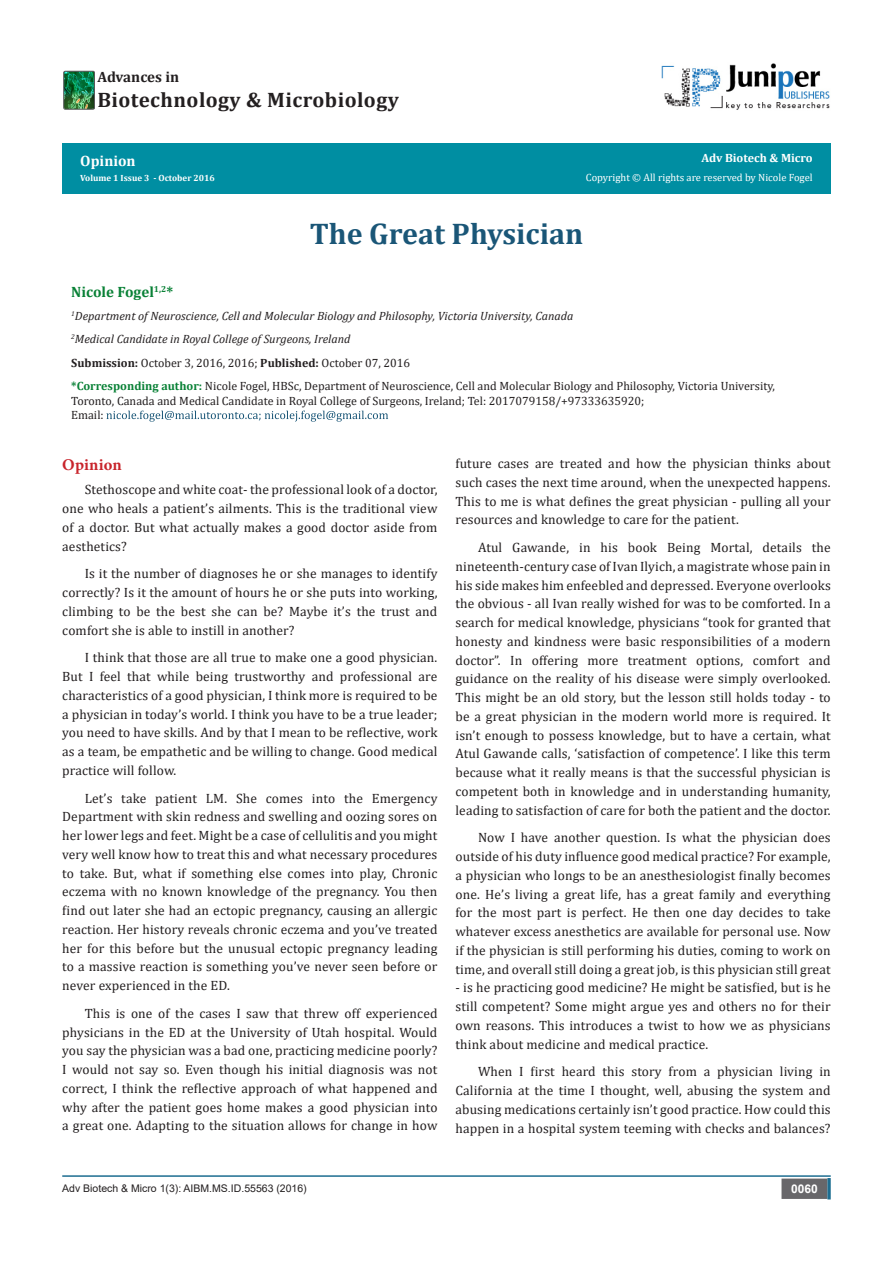
<style>
.page{position:relative;width:893px;height:1263px;background:#fff}
.page>*{position:absolute;margin:0;border:0;box-sizing:border-box;transform-origin:0 0}
.t1{font:700 30px "Cambria";color:#1a5677}
.t2{font:700 21px "Cambria";letter-spacing:.02em;color:#231f20}
.t3{font:700 16.5px "Minion Pro";letter-spacing:.01em;color:#c8242b}
.t4{font:700 15px "Cambria";color:#098136}
.t5{font:700 15px "Cambria";letter-spacing:-.005em;color:#231f20}
.t6{font:700 15px "Cambria";color:#fff}
.t7{font:13.5px/18.8px "Cambria";letter-spacing:.01em;color:#231f20;text-align:justify}
.t8{font:12px/14.4px "Cambria";color:#231f20}
.t9{font:italic 12px "Cambria";color:#231f20}
.t10{font:700 12px "Cambria";color:#fff}
.t11{font:700 12px "Arial";color:#fff}
.t12{font:10.5px "Cambria";color:#fff}
.t13{font:10.5px "Arial";color:#231f20}
.t14{font:700 9px "Cambria";color:#fff}
.s1{font-weight:700}
.s2{font-weight:700;color:#098136}
</style>
<div class="page">
<div style="left:62px;top:143px;width:769px;height:51px;background:#008ea2"></div>
<svg style="left:106px;top:411px;width:282px;height:11px"></svg>
<hr style="left:62px;top:1175px;width:769px;height:2px;background:#1c6d90">
<div style="left:782px;top:1179px;width:45px;height:19px;background:#68676a"></div>
<div style="left:781px;top:1178px;width:46px;height:21px;border:2px solid #68676a"></div>
<svg style="left:827px;top:1178px;width:4px;height:21px"></svg>
<img style="left:65px;top:73px;width:28px;height:35px">
<div style="left:63px;top:71px;width:32px;height:39px;border:1px solid #57585a;border-radius:2px"></div>
<img style="left:662px;top:63px;width:168px;height:47px">
<p class="t5" style="left:97px;top:66px;width:83px">Advances in</p>
<p class="t2" style="left:97px;top:85px;width:303px">Biotechnology &amp; Microbiology</p>
<p class="t6" style="left:80px;top:150px;width:57px">Opinion</p>
<p class="t14" style="left:80px;top:172px;width:136px">Volume 1 Issue 3 - October 2016</p>
<p class="t10" style="left:701px;top:150px;width:113px">Adv Biotech &amp; Micro</p>
<p class="t12" style="left:586px;top:171px;width:228px">Copyright © All rights are reserved by Nicole Fogel</p>
<p class="t1" style="left:310px;top:213px;width:275px">The Great Physician</p>
<p class="t4" style="left:71px;top:281px;width:103px">Nicole Fogel<sup>1,2</sup>*</p>
<p class="t9" style="left:71px;top:307px;width:504px"><sup>1</sup>Department of Neuroscience, Cell and Molecular Biology and Philosophy, Victoria University, Canada</p>
<p class="t9" style="left:71px;top:331px;width:281px"><sup>2</sup>Medical Candidate in Royal College of Surgeons, Ireland</p>
<p class="t8" style="left:71px;top:355px;width:340px"><span class="s1">Submission:</span> October 3, 2016, 2016; <span class="s1">Published:</span> October 07, 2016</p>
<p class="t8" style="left:71px;top:379px;width:705px"><span class="s2">*Corresponding author:</span> Nicole Fogel, HBSc, Department of Neuroscience, Cell and Molecular Biology and Philosophy, Victoria University,<br>Toronto, Canada and Medical Candidate in Royal College of Surgeons, Ireland; Tel: 2017079158/+97333635920;<br>Email:</p>
<p class="t3" style="left:62px;top:453px;width:61px">Opinion</p>
<p class="t7" style="left:62px;top:480px;width:377px;text-indent:22px">Stethoscope and white coat- the professional look of a doctor, one who heals a patient’s ailments. This is the traditional view of a doctor. But what actually makes a good doctor aside from aesthetics?</p>
<p class="t7" style="left:62px;top:564px;width:377px;text-indent:22px">Is it the number of diagnoses he or she manages to identify correctly? Is it the amount of hours he or she puts into working, climbing to be the best she can be? Maybe it’s the trust and comfort she is able to instill in another?</p>
<p class="t7" style="left:62px;top:648px;width:377px;text-indent:22px">I think that those are all true to make one a good physician.<br>But I feel that while being trustworthy and professional are characteristics of a good physician, I think more is required to be a physician in today’s world. I think you have to be a true leader; you need to have skills. And by that I mean to be reflective, work as a team, be empathetic and be willing to change. Good medical practice will follow.</p>
<p class="t7" style="left:62px;top:788px;width:377px;text-indent:22px">Let’s take patient LM. She comes into the Emergency Department with skin redness and swelling and oozing sores on her lower legs and feet. Might be a case of cellulitis and you might very well know how to treat this and what necessary procedures to take. But, what if something else comes into play, Chronic eczema with no known knowledge of the pregnancy. You then find out later she had an ectopic pregnancy, causing an allergic reaction. Her history reveals chronic eczema and you’ve treated her for this before but the unusual ectopic pregnancy leading to a massive reaction is something you’ve never seen before or never experienced in the ED.</p>
<p class="t7" style="left:62px;top:1004px;width:377px;text-indent:22px">This is one of the cases I saw that threw off experienced physicians in the ED at the University of Utah hospital. Would you say the physician was a bad one, practicing medicine poorly?<br>I would not say so. Even though his initial diagnosis was not correct, I think the reflective approach of what happened and why after the patient goes home makes a good physician into a great one. Adapting to the situation allows for change in how</p>
<p class="t7" style="left:455px;top:454px;width:377px">future cases are treated and how the physician thinks about such cases the next time around, when the unexpected happens.<br>This to me is what defines the great physician - pulling all your resources and knowledge to care for the patient.</p>
<p class="t7" style="left:455px;top:538px;width:377px;text-indent:22px">Atul Gawande, in his book Being Mortal, details the nineteenth-century case of Ivan Ilyich, a magistrate whose pain in his side makes him enfeebled and depressed. Everyone overlooks the obvious - all Ivan really wished for was to be comforted. In a search for medical knowledge, physicians “took for granted that honesty and kindness were basic responsibilities of a modern doctor”. In offering more treatment options, comfort and guidance on the reality of his disease were simply overlooked.<br>This might be an old story, but the lesson still holds today - to be a great physician in the modern world more is required. It isn’t enough to possess knowledge, but to have a certain, what Atul Gawande calls, ‘satisfaction of competence’. I like this term because what it really means is that the successful physician is competent both in knowledge and in understanding humanity, leading to satisfaction of care for both the patient and the doctor.</p>
<p class="t7" style="left:455px;top:828px;width:377px;text-indent:22px">Now I have another question. Is what the physician does outside of his duty influence good medical practice? For example, a physician who longs to be an anesthesiologist finally becomes one. He’s living a great life, has a great family and everything for the most part is perfect. He then one day decides to take whatever excess anesthetics are available for personal use. Now if the physician is still performing his duties, coming to work on time, and overall still doing a great job, is this physician still great</p>
<p class="t7" style="left:455px;top:978px;width:377px">- is he practicing good medicine? He might be satisfied, but is he still competent? Some might argue yes and others no for their own reasons. This introduces a twist to how we as physicians think about medicine and medical practice.</p>
<p class="t7" style="left:455px;top:1062px;width:377px;text-indent:22px">When I first heard this story from a physician living in California at the time I thought, well, abusing the system and abusing medications certainly isn’t good practice. How could this happen in a hospital system teeming with checks and balances?</p>
<p class="t13" style="left:62px;top:1181px;width:246px">Adv Biotech &amp; Micro 1(3): AIBM.MS.ID.55563 (2016)</p>
<p class="t11" style="left:791px;top:1180px;width:28px">0060</p>
</div>
